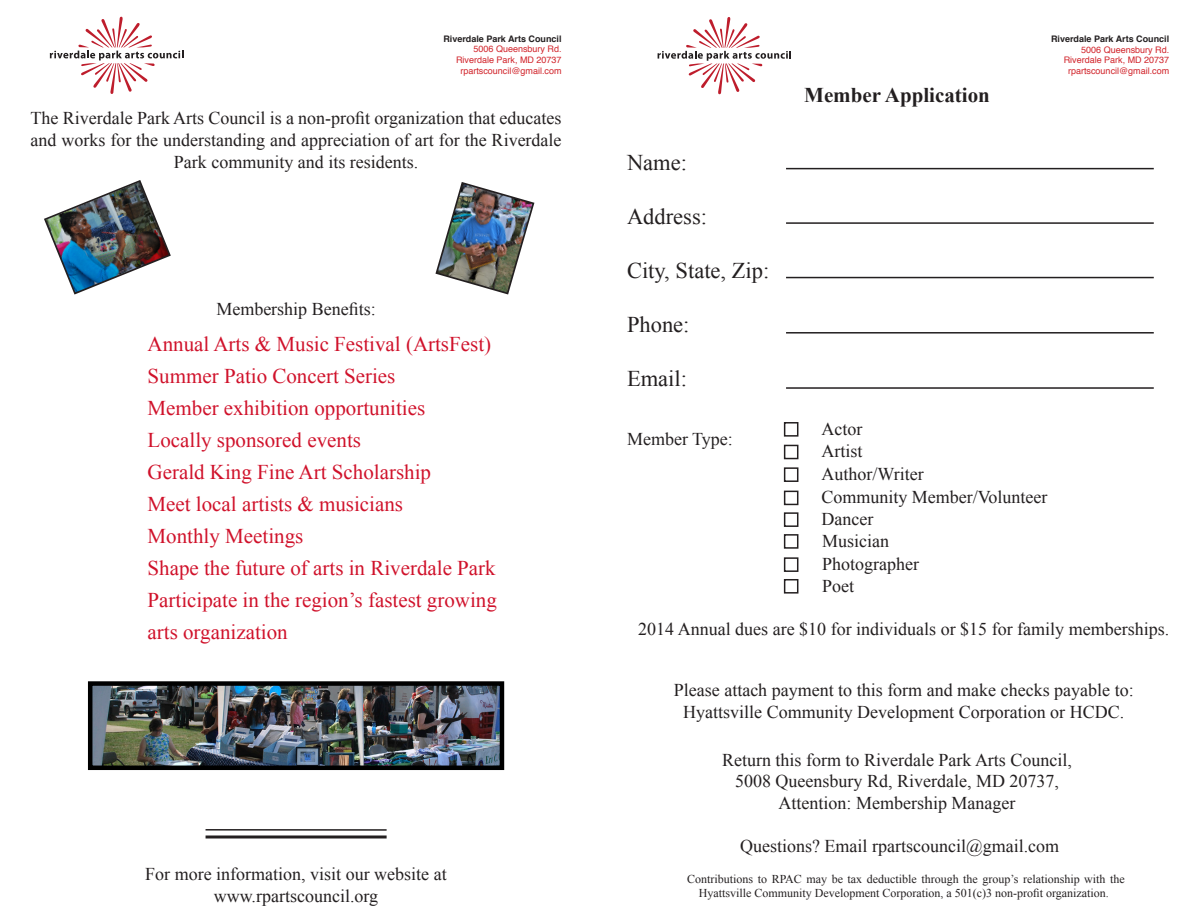
<style>
.page{position:relative;width:1188px;height:918px;background:#fff}
.page>*{position:absolute;margin:0;border:0;box-sizing:border-box;transform-origin:0 0}
.t1{font:22.5px "Times New Roman";color:#231f20}
.t2{font:21px "Times New Roman";color:#d0122b}
.t3{font:700 21px "Times New Roman";color:#231f20}
.t4{font:18px/21.6px "Times New Roman";color:#231f20;text-align:center}
.t5{font:12px/14.4px "Times New Roman";color:#231f20;text-align:center}
.t6{font:9px "Helvetica";color:#d1232a}
.t7{font:700 9px "Helvetica";color:#231f20}
</style>
<div class="page">
<div style="left:784px;top:422px;width:14px;height:15px;border:2px solid #231f20"></div>
<div style="left:784px;top:467px;width:14px;height:15px;border:2px solid #231f20"></div>
<div style="left:784px;top:445px;width:14px;height:14px;border:2px solid #231f20"></div>
<div style="left:784px;top:491px;width:14px;height:14px;border:2px solid #231f20"></div>
<div style="left:784px;top:512px;width:14px;height:15px;border:2px solid #231f20"></div>
<div style="left:784px;top:534px;width:14px;height:15px;border:2px solid #231f20"></div>
<div style="left:784px;top:557px;width:14px;height:15px;border:2px solid #231f20"></div>
<div style="left:784px;top:579px;width:14px;height:15px;border:2px solid #231f20"></div>
<svg style="left:658px;top:17px;width:133px;height:77px"></svg>
<img style="left:435px;top:182px;width:100px;height:113px">
<img style="left:44px;top:180px;width:127px;height:115px">
<img style="left:93px;top:686px;width:406px;height:79px">
<div style="left:88px;top:681px;width:416px;height:89px;border:4px solid #000"></div>
<div style="left:206px;top:836px;width:181px;height:2px;border:2px solid #231f20"></div>
<hr style="left:206px;top:829px;width:181px;height:2px;background:#231f20">
<svg style="left:50px;top:17px;width:133px;height:77px"></svg>
<hr style="left:786px;top:168px;width:368px;height:1px;background:#231f20">
<hr style="left:786px;top:387px;width:368px;height:2px;background:#231f20">
<hr style="left:786px;top:332px;width:368px;height:2px;background:#231f20">
<hr style="left:786px;top:277px;width:368px;height:1px;background:#231f20">
<hr style="left:786px;top:222px;width:368px;height:2px;background:#231f20">
<p class="t7" style="left:443px;top:31px;width:120px">Riverdale Park Arts Council</p>
<p class="t6" style="left:474px;top:42px;width:90px">5006 Queensbury Rd.</p>
<p class="t6" style="left:456px;top:53px;width:107px">Riverdale Park, MD 20737</p>
<p class="t6" style="left:460px;top:64px;width:103px">rpartscouncil@gmail.com</p>
<p class="t4" style="left:31px;top:107px;width:533px">The Riverdale Park Arts Council is a non-profit organization that educates and works for the understanding and appreciation of art for the Riverdale<br>Park community and its residents.</p>
<p class="t4" style="left:216px;top:298px;width:161px">Membership Benefits:</p>
<p class="t2" style="left:148px;top:330px;width:345px">Annual Arts &amp; Music Festival (ArtsFest)</p>
<p class="t2" style="left:148px;top:362px;width:249px">Summer Patio Concert Series</p>
<p class="t2" style="left:148px;top:394px;width:279px">Member exhibition opportunities</p>
<p class="t2" style="left:148px;top:426px;width:215px">Locally sponsored events</p>
<p class="t2" style="left:148px;top:458px;width:285px">Gerald King Fine Art Scholarship</p>
<p class="t2" style="left:148px;top:490px;width:257px">Meet local artists &amp; musicians</p>
<p class="t2" style="left:148px;top:522px;width:157px">Monthly Meetings</p>
<p class="t2" style="left:148px;top:553px;width:350px">Shape the future of arts in Riverdale Park</p>
<p class="t2" style="left:148px;top:585px;width:351px">Participate in the region’s fastest growing</p>
<p class="t2" style="left:148px;top:617px;width:142px">arts organization</p>
<p class="t4" style="left:145px;top:863px;width:303px">For more information, visit our website at</p>
<p class="t4" style="left:214px;top:884px;width:166px">www.rpartscouncil.org</p>
<p class="t1" style="left:627px;top:147px;width:61px">Name:</p>
<p class="t1" style="left:627px;top:201px;width:81px">Address:</p>
<p class="t1" style="left:627px;top:255px;width:144px">City, State, Zip:</p>
<p class="t1" style="left:627px;top:309px;width:64px">Phone:</p>
<p class="t1" style="left:627px;top:363px;width:62px">Email:</p>
<p class="t4" style="left:627px;top:428px;width:107px">Member Type:</p>
<p class="t3" style="left:804px;top:81px;width:187px">Member Application</p>
<p class="t7" style="left:1051px;top:31px;width:120px">Riverdale Park Arts Council</p>
<p class="t6" style="left:1081px;top:43px;width:90px">5006 Queensbury Rd.</p>
<p class="t6" style="left:1064px;top:53px;width:107px">Riverdale Park, MD 20737</p>
<p class="t6" style="left:1068px;top:64px;width:103px">rpartscouncil@gmail.com</p>
<p class="t4" style="left:821px;top:417px;width:42px">Actor</p>
<p class="t4" style="left:821px;top:440px;width:43px">Artist</p>
<p class="t4" style="left:821px;top:463px;width:104px">Author/Writer</p>
<p class="t4" style="left:821px;top:486px;width:228px">Community Member/Volunteer</p>
<p class="t4" style="left:821px;top:508px;width:53px">Dancer</p>
<p class="t4" style="left:822px;top:553px;width:98px">Photographer</p>
<p class="t4" style="left:822px;top:575px;width:34px">Poet</p>
<p class="t4" style="left:822px;top:530px;width:68px">Musician</p>
<p class="t4" style="left:638px;top:618px;width:532px">2014 Annual dues are $10 for individuals or $15 for family memberships.</p>
<p class="t4" style="left:674px;top:679px;width:461px">Please attach payment to this form and make checks payable to:<br>Hyattsville Community Development Corporation or HCDC.</p>
<p class="t4" style="left:722px;top:748px;width:351px">Return this form to Riverdale Park Arts Council,</p>
<p class="t4" style="left:735px;top:770px;width:325px">5008 Queensbury Rd, Riverdale, MD 20737,</p>
<p class="t4" style="left:779px;top:792px;width:238px">Attention: Membership Manager</p>
<p class="t4" style="left:740px;top:835px;width:321px">Questions? Email rpartscouncil@gmail.com</p>
<p class="t5" style="left:687px;top:871px;width:439px">Contributions to RPAC may be tax deductible through the group’s relationship with the<br>Hyattsville Community Development Corporation, a 501(c)3 non-profit organization.</p>
</div>
